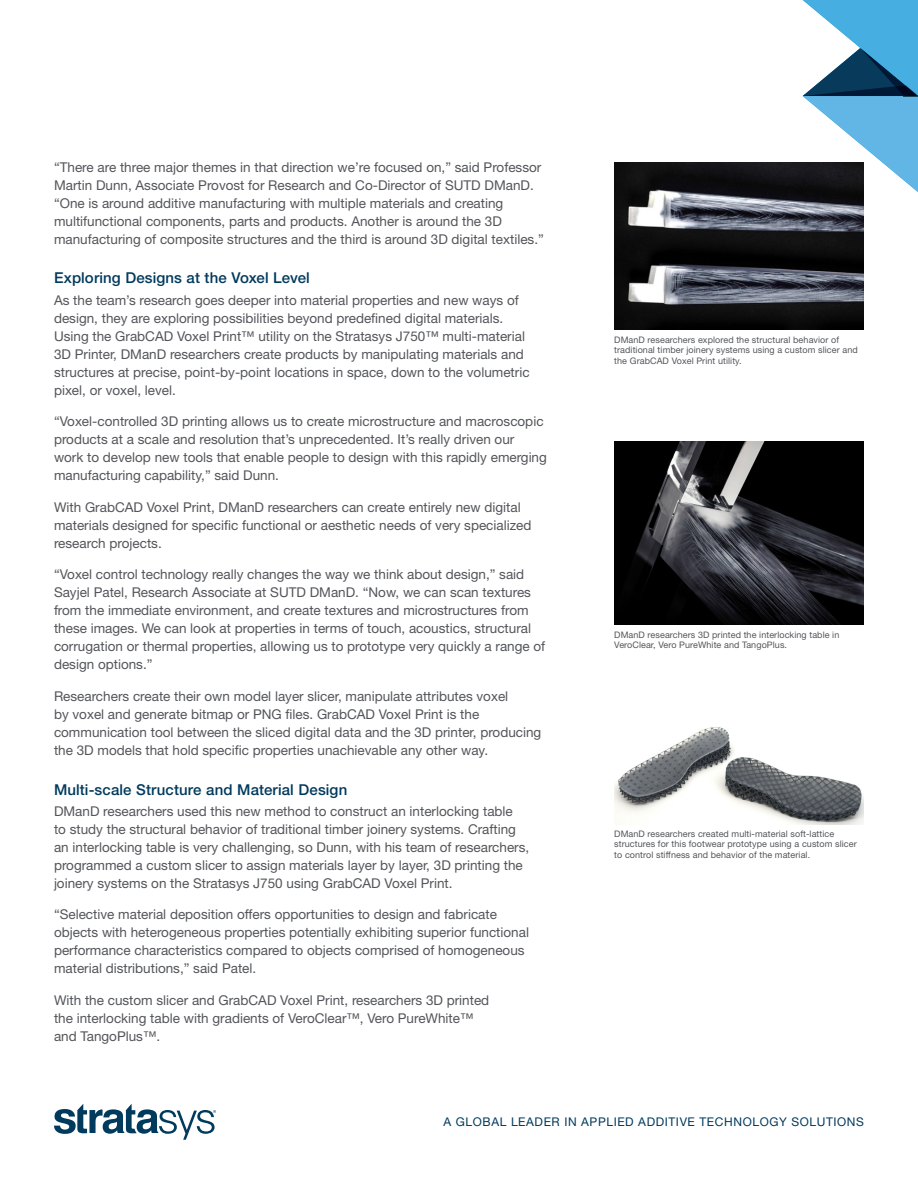
<style>
.page{position:relative;width:918px;height:1188px;background:#fff}
.page>*{position:absolute;margin:0;border:0;box-sizing:border-box;transform-origin:0 0}
.CONT_-_Para_Subhead{font:500 15px "Helvetica Neue LT Std";letter-spacing:.01em;color:#003a5d}
.CONT_-_Body{font:13.5px/18px "Helvetica Neue LT Std";color:#54555a}
.t1{font:12px "Helvetica Neue LT Std";letter-spacing:.05em;color:#003a5d}
.CONT_-_Image_Caption{font:9px/10.5px "Helvetica Neue LT Std";letter-spacing:.01em;color:#54555a}
</style>
<div class="page">
<svg style="left:54px;top:1104px;width:162px;height:36px"></svg>
<svg style="left:803px;top:0;width:115px;height:192px"></svg>
<img style="left:614px;top:162px;width:250px;height:168px">
<img style="left:614px;top:442px;width:250px;height:183px">
<img style="left:614px;top:727px;width:250px;height:97px">
<p class="CONT_-_Body" style="left:54px;top:158px;width:491px">“There are three major themes in that direction we’re focused on,” said Professor Martin Dunn, Associate Provost for Research and Co-Director of SUTD DManD. “One is around additive manufacturing with multiple materials and creating multifunctional components, parts and products. Another is around the 3D manufacturing of composite structures and the third is around 3D digital textiles.”</p>
<p class="CONT_-_Para_Subhead" style="left:54px;top:269px;width:257px">Exploring Designs at the Voxel Level</p>
<p class="CONT_-_Body" style="left:54px;top:291px;width:477px">As the team’s research goes deeper into material properties and new ways of design, they are exploring possibilities beyond predefined digital materials.<br>Using the GrabCAD Voxel Print™ utility on the Stratasys J750™ multi-material 3D Printer, DManD researchers create products by manipulating materials and structures at precise, point-by-point locations in space, down to the volumetric pixel, or voxel, level.</p>
<p class="CONT_-_Body" style="left:54px;top:412px;width:494px">“Voxel-controlled 3D printing allows us to create microstructure and macroscopic products at a scale and resolution that’s unprecedented. It’s really driven our work to develop new tools that enable people to design with this rapidly emerging manufacturing capability,” said Dunn.</p>
<p class="CONT_-_Body" style="left:54px;top:498px;width:479px">With GrabCAD Voxel Print, DManD researchers can create entirely new digital materials designed for specific functional or aesthetic needs of very specialized research projects.</p>
<p class="CONT_-_Body" style="left:54px;top:565px;width:493px">“Voxel control technology really changes the way we think about design,” said Sayjel Patel, Research Associate at SUTD DManD. “Now, we can scan textures from the immediate environment, and create textures and microstructures from these images. We can look at properties in terms of touch, acoustics, structural corrugation or thermal properties, allowing us to prototype very quickly a range of design options.”</p>
<p class="CONT_-_Body" style="left:54px;top:687px;width:489px">Researchers create their own model layer slicer, manipulate attributes voxel<br>by voxel and generate bitmap or PNG files. GrabCAD Voxel Print is the communication tool between the sliced digital data and the 3D printer, producing the 3D models that hold specific properties unachievable any other way.</p>
<p class="CONT_-_Para_Subhead" style="left:54px;top:780px;width:295px">Multi-scale Structure and Material Design</p>
<p class="CONT_-_Body" style="left:54px;top:802px;width:477px">DManD researchers used this new method to construct an interlocking table<br>to study the structural behavior of traditional timber joinery systems. Crafting an interlocking table is very challenging, so Dunn, with his team of researchers, programmed a custom slicer to assign materials layer by layer, 3D printing the joinery systems on the Stratasys J750 using GrabCAD Voxel Print.</p>
<p class="CONT_-_Body" style="left:54px;top:905px;width:477px">“Selective material deposition offers opportunities to design and fabricate objects with heterogeneous properties potentially exhibiting superior functional performance characteristics compared to objects comprised of homogeneous material distributions,” said Patel.</p>
<p class="CONT_-_Body" style="left:54px;top:991px;width:437px">With the custom slicer and GrabCAD Voxel Print, researchers 3D printed the interlocking table with gradients of VeroClear™, Vero PureWhite™ and TangoPlus™.</p>
<p class="CONT_-_Image_Caption" style="left:614px;top:334px;width:245px">DManD researchers explored the structural behavior of traditional timber joinery systems using a custom slicer and the GrabCAD Voxel Print utility.</p>
<p class="CONT_-_Image_Caption" style="left:614px;top:629px;width:227px">DManD researchers 3D printed the interlocking table in<br>VeroClear, Vero PureWhite and TangoPlus.</p>
<p class="CONT_-_Image_Caption" style="left:614px;top:828px;width:244px">DManD researchers created multi-material soft-lattice structures for this footwear prototype using a custom slicer to control stiffness and behavior of the material.</p>
<p class="t1" style="left:444px;top:1115px;width:422px">A GLOBAL LEADER IN APPLIED ADDITIVE TECHNOLOGY SOLUTIONS</p>
</div>
